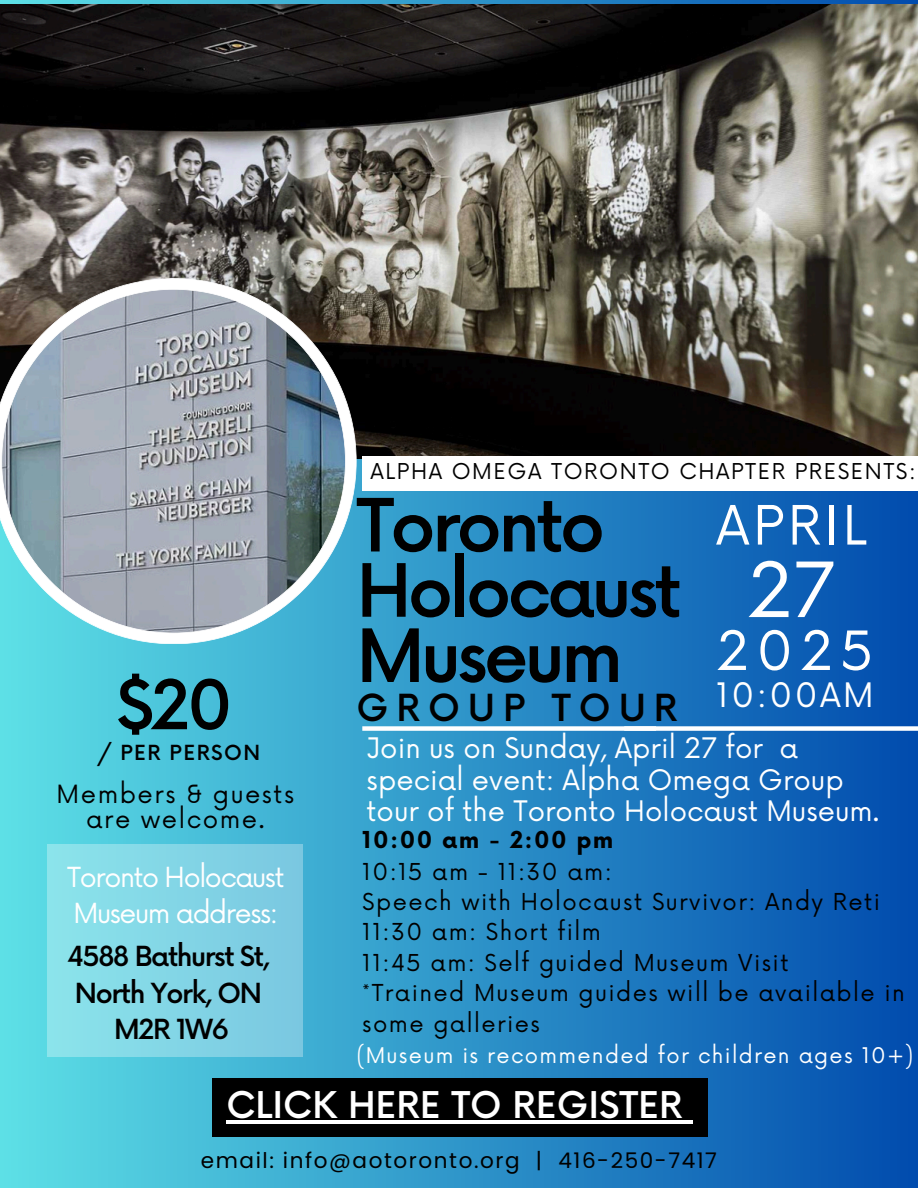
<style>
.page{position:relative;width:918px;height:1188px;background:#fff}
.page>*{position:absolute;margin:0;border:0;box-sizing:border-box;transform-origin:0 0}
.t1{font:73.95px "Now";color:#fff}
.t2{font:500 71.4px/65.2px "Now";letter-spacing:-.05em;color:#000}
.t3{font:500 66.75px "Now";color:#000}
.t4{font:52.8px "Now";letter-spacing:.07em;color:#fff}
.t5{font:500 36.3px "Now";letter-spacing:.22em;color:#000}
.t6{font:500 35.85px "Now";color:#fff}
.t7{font:32.85px "Now";letter-spacing:.075em;color:#fff}
.t8{font:27.6px/31.5px "Now";color:#fff}
.t9{font:500 27px/36.8px "Now";letter-spacing:-.05em;color:#000;text-align:center}
.t10{font:27px "Now";letter-spacing:-.05em;color:#fff}
.t11{font:24.45px/24.5px "Now";letter-spacing:.06em;color:#000;text-align:center}
.t12{font:22.8px/30.3px "Now";letter-spacing:.06em;color:#000}
.t13{font:700 22.8px "Now";letter-spacing:.06em;color:#000}
.t14{font:21.6px "Poppins";letter-spacing:.075em;color:#000}
.t15{font:21.3px "Now";letter-spacing:.075em;color:#000}
.t16{font:21px "Now";letter-spacing:.06em;color:#fff}
.t17{font:500 20.25px "Now";letter-spacing:.075em;color:#000}
</style>
<div class="page">
<div style="left:0;top:0;width:918px;height:1188px;background:linear-gradient(to right,#5ddfe5,#014bad)"></div>
<img style="left:0;top:5px;width:918px;height:453px">
<img style="left:0;top:278px;width:357px;height:366px">
<div style="left:362px;top:726px;width:294px;height:5px;background:#fff"></div>
<div style="left:48px;top:844px;width:255px;height:212px;background:linear-gradient(to right,#8ce4eb,#7ac7e1)"></div>
<div style="left:212px;top:1078px;width:496px;height:59px;background:#000"></div>
<hr style="left:226px;top:1121px;width:456px;height:3px;background:#fff">
<svg style="left:682px;top:1121px;width:11px;height:3px"></svg>
<div style="left:362px;top:456px;width:556px;height:35px;background:#fff"></div>
<div style="left:624px;top:726px;width:294px;height:5px;background:#fff"></div>
<p class="t3" style="left:116px;top:669px;width:118px">$20</p>
<p class="t17" style="left:97px;top:742px;width:164px">/ PER PERSON</p>
<p class="t11" style="left:57px;top:784px;width:239px">Members &amp; guests are welcome.</p>
<p class="t10" style="left:67px;top:862px;width:219px">Toronto Holocaust</p>
<p class="t10" style="left:73px;top:898px;width:206px">Museum address:</p>
<p class="t9" style="left:67px;top:940px;width:204px">4588 Bathurst St,<br>North York, ON<br>M2R 1W6</p>
<p class="t15" style="left:371px;top:460px;width:547px">ALPHA OMEGA TORONTO CHAPTER PRESENTS:</p>
<h5 class="t2" style="left:357px;top:497px;width:327px">Toronto<br>Holocaust<br>Museum</h5>
<p class="t4" style="left:716px;top:496px;width:152px">APRIL</p>
<p class="t1" style="left:747px;top:549px;width:90px">27</p>
<p class="t4" style="left:716px;top:621px;width:158px">2025</p>
<p class="t7" style="left:716px;top:676px;width:159px">10:00AM</p>
<p class="t5" style="left:357px;top:688px;width:322px">GROUP TOUR</p>
<p class="t8" style="left:367px;top:734px;width:514px">Join us on Sunday, April 27 for a special event: Alpha Omega Group tour of the Toronto Holocaust Museum.</p>
<h1 class="t13" style="left:362px;top:828px;width:253px">10:00 am - 2:00 pm</h1>
<h2 class="t12" style="left:362px;top:857px;width:251px">10:15 am - 11:30 am:</h2>
<p class="t12" style="left:362px;top:888px;width:520px">Speech with Holocaust Survivor: Andy Reti</p>
<h2 class="t12" style="left:362px;top:918px;width:240px">11:30 am: Short film</h2>
<h1 class="t12" style="left:362px;top:949px;width:428px">11:45 am: Self guided Museum Visit</h1>
<h4 class="t12" style="left:362px;top:979px;width:544px">*Trained Museum guides will be available in some galleries</h4>
<h6 class="t16" style="left:357px;top:1043px;width:558px">(Museum is recommended for children ages 10+)</h6>
<p class="t6" style="left:226px;top:1086px;width:458px">CLICK HERE TO REGISTER</p>
<h3 class="t14" style="left:201px;top:1145px;width:518px">email: info@aotoronto.org | 416-250-7417</h3>
</div>
